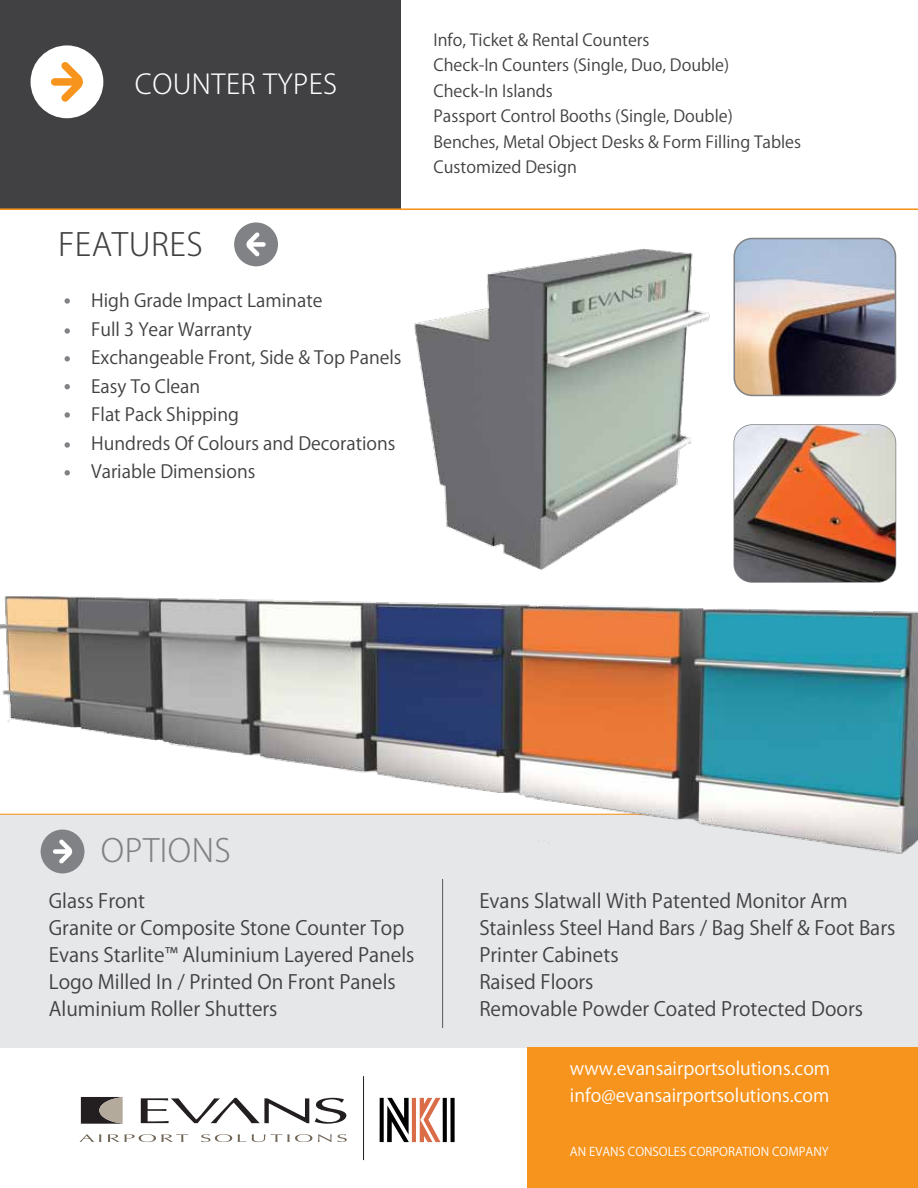
<style>
.page{position:relative;width:918px;height:1188px;background:#fff}
.page>*{position:absolute;margin:0;border:0;box-sizing:border-box;transform-origin:0 0}
.t1{font:300 31.5px "Koz Go Pr 6 N";letter-spacing:.015em;color:#414042}
.t2{font:300 31.5px "Koz Go Pr 6 N";letter-spacing:.015em;color:#808285}
.t3{font:300 27px "Koz Go Pr 6 N";letter-spacing:.015em;color:#fff}
.t4{font:19.5px/27px "Koz Go Pr 6 N";color:#414042}
.t5{font:18px/28.5px "Koz Go Pr 6 N";color:#414042}
.t6{font:18px/27px "Koz Go Pr 6 N";color:#fff}
.t7{font:16.5px/25.5px "Koz Go Pr 6 N";color:#414042}
.t8{font:12px "Koz Go Pr 6 N";color:#fff}
</style>
<div class="page">
<div style="left:0;top:814px;width:918px;height:234px;background:#e6e7e8"></div>
<div style="left:0;top:0;width:400px;height:209px;background:#414042"></div>
<hr style="left:0;top:208px;width:918px;height:2px;background:#f7941e">
<svg style="left:141px;top:1098px;width:168px;height:25px"></svg>
<svg style="left:81px;top:1097px;width:42px;height:27px"></svg>
<svg style="left:315px;top:1098px;width:31px;height:26px"></svg>
<svg style="left:80px;top:1134px;width:21px;height:8px"></svg>
<svg style="left:108px;top:1134px;width:80px;height:8px"></svg>
<svg style="left:201px;top:1134px;width:31px;height:8px"></svg>
<svg style="left:238px;top:1134px;width:8px;height:8px"></svg>
<svg style="left:252px;top:1134px;width:60px;height:8px"></svg>
<svg style="left:318px;top:1134px;width:29px;height:8px"></svg>
<svg style="left:380px;top:1098px;width:4px;height:44px"></svg>
<svg style="left:387px;top:1098px;width:22px;height:44px"></svg>
<svg style="left:443px;top:1098px;width:4px;height:44px"></svg>
<hr style="left:412px;top:1098px;width:4px;height:44px;background:#da6d48">
<div style="left:450px;top:1098px;width:5px;height:44px;background:#000"></div>
<svg style="left:420px;top:1098px;width:21px;height:44px"></svg>
<hr style="left:363px;top:1076px;width:1px;height:84px;background:#231f20">
<div style="left:527px;top:1048px;width:391px;height:140px;background:#f7941e"></div>
<div style="left:31px;top:45px;width:72px;height:73px;background:#fff;border-radius:50%"></div>
<svg style="left:51px;top:62px;width:32px;height:40px"></svg>
<hr style="left:442px;top:879px;width:1px;height:149px;background:#58595b">
<div style="left:234px;top:222px;width:44px;height:44px;background:#808285;border-radius:50%"></div>
<svg style="left:65px;top:298px;width:5px;height:6px"></svg>
<svg style="left:65px;top:328px;width:5px;height:6px"></svg>
<svg style="left:65px;top:356px;width:5px;height:6px"></svg>
<svg style="left:65px;top:412px;width:5px;height:6px"></svg>
<svg style="left:65px;top:442px;width:5px;height:6px"></svg>
<svg style="left:65px;top:470px;width:5px;height:6px"></svg>
<svg style="left:65px;top:384px;width:5px;height:5px"></svg>
<svg style="left:246px;top:232px;width:20px;height:25px"></svg>
<img style="left:896px;top:441px;width:1px;height:125px">
<img style="left:0;top:567px;width:918px;height:307px">
<img style="left:370px;top:249px;width:358px;height:321px">
<img style="left:734px;top:238px;width:162px;height:157px">
<div style="left:734px;top:238px;width:162px;height:158px;border:2px solid #808285;border-radius:18px"></div>
<img style="left:734px;top:425px;width:162px;height:157px">
<h2 class="t3" style="left:135px;top:69px;width:204px">COUNTER TYPES</h2>
<h1 class="t1" style="left:58px;top:227px;width:146px">FEATURES</h1>
<p class="t5" style="left:91px;top:287px;width:312px">High Grade Impact Laminate<br>Full 3 Year Warranty<br>Exchangeable Front, Side &amp; Top Panels<br>Easy To Clean<br>Flat Pack Shipping<br>Hundreds Of Colours and Decorations<br>Variable Dimensions</p>
<p class="t7" style="left:434px;top:27px;width:369px">Info, Ticket &amp; Rental Counters<br>Check-In Counters (Single, Duo, Double)<br>Check-In Islands<br>Passport Control Booths (Single, Double)<br>Benches, Metal Object Desks &amp; Form Filling Tables Customized Design</p>
<h1 class="t2" style="left:101px;top:833px;width:132px">OPTIONS</h1>
<p class="t4" style="left:49px;top:887px;width:367px">Glass Front<br>Granite or Composite Stone Counter Top<br>Evans Starlite™ Aluminium Layered Panels<br>Logo Milled In / Printed On Front Panels<br>Aluminium Roller Shutters</p>
<p class="t4" style="left:479px;top:887px;width:418px">Evans Slatwall With Patented Monitor Arm<br>Stainless Steel Hand Bars / Bag Shelf &amp; Foot Bars<br>Printer Cabinets<br>Raised Floors<br>Removable Powder Coated Protected Doors</p>
<p class="t6" style="left:570px;top:1056px;width:262px">www.evansairportsolutions.com info@evansairportsolutions.com</p>
<p class="t8" style="left:570px;top:1145px;width:260px">AN EVANS CONSOLES CORPORATION COMPANY</p>
</div>
